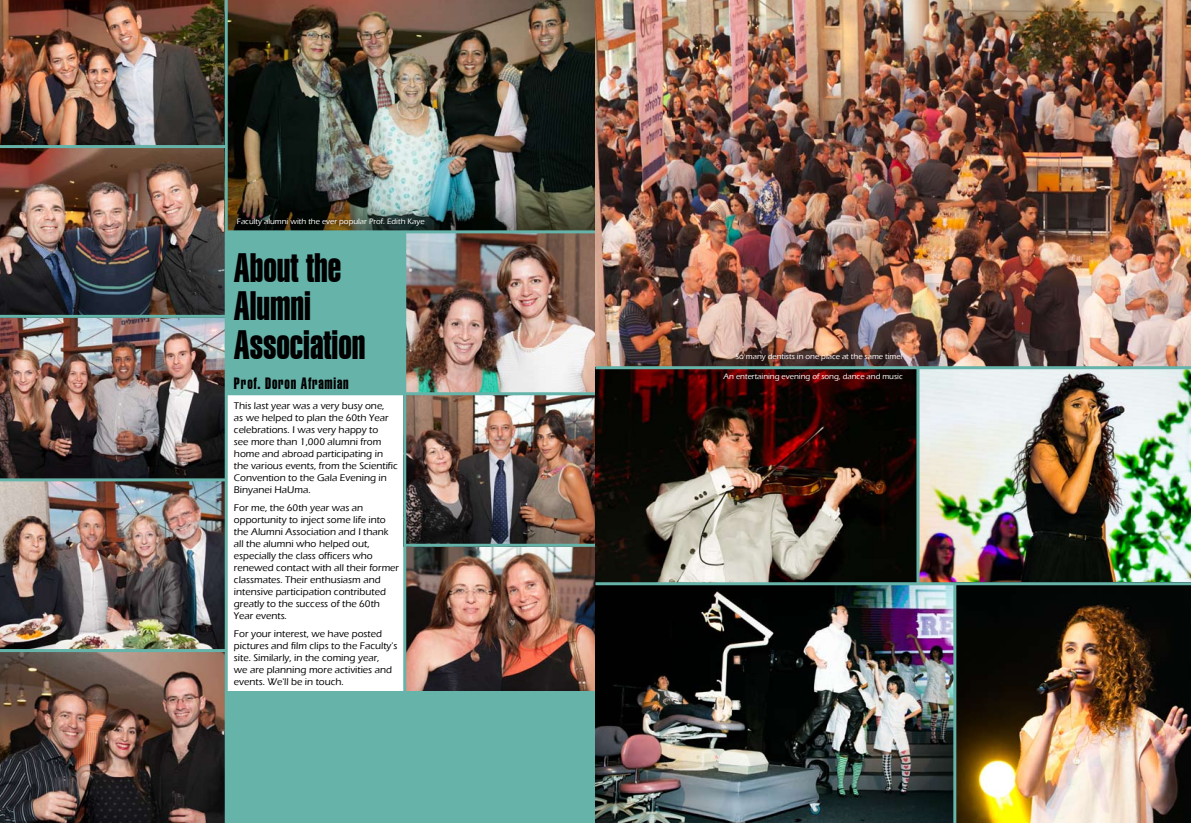
<style>
.page{position:relative;width:1191px;height:823px;background:#fff}
.page>*{position:absolute;margin:0;border:0;box-sizing:border-box;transform-origin:0 0}
.t1{font:40px/38.7px "Swiss 911 BT Extra Compressed";color:#000}
.t2{font:16px "Swiss 911 BT Extra Compressed";letter-spacing:.05em;color:#000}
.t3{font:500 10px/12px "Eras ITC";color:#000}
.t4{font:500 8px "Eras ITC";color:#fff}
</style>
<div class="page">
<img style="left:406px;top:546px;width:189px;height:145px">
<img style="left:0;top:0;width:225px;height:648px">
<img style="left:0;top:651px;width:225px;height:171px">
<img style="left:406px;top:395px;width:189px;height:148px">
<img style="left:406px;top:233px;width:189px;height:159px">
<img style="left:224px;top:0;width:371px;height:231px">
<div style="left:226px;top:232px;width:178px;height:161px;background:#66b3aa"></div>
<div style="left:226px;top:691px;width:369px;height:131px;background:#66b3aa"></div>
<hr style="left:227px;top:230px;width:368px;height:3px;background:#66b3aa">
<hr style="left:227px;top:392px;width:368px;height:3px;background:#66b3aa">
<hr style="left:404px;top:543px;width:191px;height:3px;background:#66b3aa">
<hr style="left:0;top:145px;width:226px;height:3px;background:#66b3aa">
<hr style="left:0;top:478px;width:225px;height:3px;background:#66b3aa">
<hr style="left:0;top:648px;width:226px;height:3px;background:#66b3aa">
<hr style="left:0;top:314px;width:227px;height:3px;background:#66b3aa">
<hr style="left:403px;top:231px;width:3px;height:591px;background:#66b3aa">
<hr style="left:225px;top:0;width:3px;height:822px;background:#66b3aa">
<img style="left:595px;top:0;width:596px;height:366px">
<img style="left:595px;top:585px;width:358px;height:237px">
<img style="left:919px;top:369px;width:272px;height:213px">
<img style="left:956px;top:585px;width:235px;height:237px">
<img style="left:595px;top:369px;width:321px;height:213px">
<hr style="left:595px;top:582px;width:596px;height:3px;background:#66b3aa">
<hr style="left:595px;top:366px;width:596px;height:3px;background:#66b3aa">
<hr style="left:916px;top:367px;width:3px;height:216px;background:#66b3aa">
<hr style="left:953px;top:584px;width:3px;height:238px;background:#66b3aa">
<p class="t4" style="left:237px;top:216px;width:189px">Faculty alumni with the ever popular Prof. Edith Kaye</p>
<h1 class="t1" style="left:234px;top:248px;width:133px">About the<br>Alumni<br>Association</h1>
<h2 class="t2" style="left:234px;top:373px;width:116px">Prof. Doron Aframian</h2>
<p class="t3" style="left:234px;top:399px;width:165px">This last year was a very busy one,<br>as we helped to plan the 60th Year celebrations. I was very happy to<br>see more than 1,000 alumni from home and abroad participating in the various events, from the Scientific<br>Convention to the Gala Evening in<br>Binyanei HaUma.</p>
<p class="t3" style="left:234px;top:501px;width:167px">For me, the 60th year was an opportunity to inject some life into the Alumni Association and I thank all the alumni who helped out, especially the class officers who renewed contact with all their former classmates. Their enthusiasm and intensive participation contributed greatly to the success of the 60th<br>Year events.</p>
<p class="t3" style="left:234px;top:627px;width:165px">For your interest, we have posted pictures and film clips to the Faculty's site. Similarly, in the coming year,<br>we are planning more activities and events. We'll be in touch.</p>
<p class="t4" style="left:735px;top:351px;width:169px">So many dentists in one place at the same time!</p>
<p class="t4" style="left:723px;top:372px;width:181px">An entertaining evening of song, dance and music</p>
</div>
